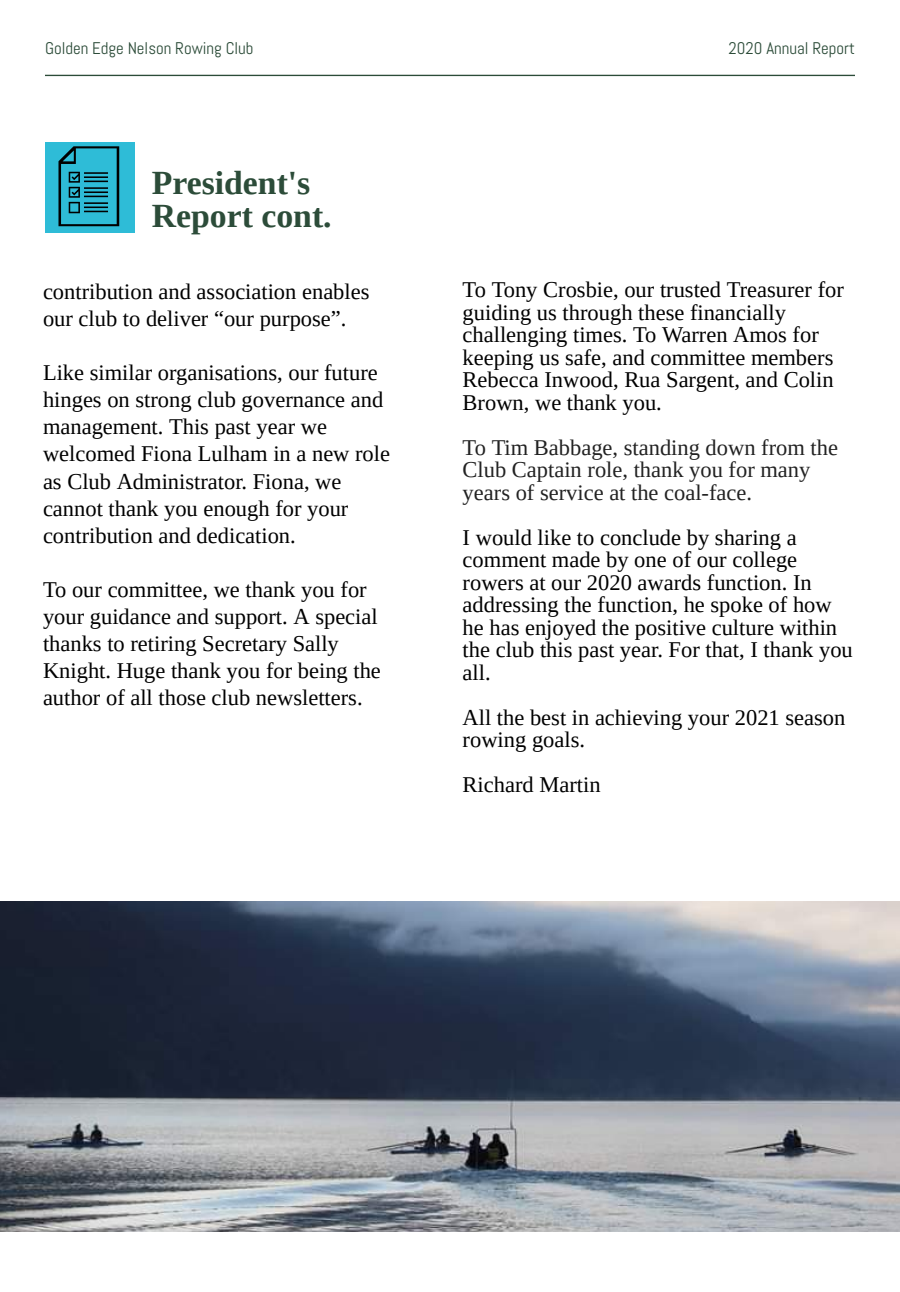
<style>
.page{position:relative;width:900px;height:1292px;background:#fff}
.page>*{position:absolute;margin:0;border:0;box-sizing:border-box;transform-origin:0 0}
.t1{font:700 33.75px/33.8px "Tinos";color:#2c4c39}
.t2{font:22.5px/22.5px "Tinos";color:#000}
.t3{font:22.5px/22.5px "Tinos";color:#222}
.t4{font:16.8px "Abel";color:#2c4c39}
</style>
<div class="page">
<hr style="left:45px;top:75px;width:810px;height:1px;background:#2c4c39">
<div style="left:45px;top:143px;width:90px;height:90px;background:#2ebcd7"></div>
<svg style="left:58px;top:146px;width:61px;height:80px"></svg>
<img style="left:0;top:901px;width:900px;height:330px">
<p class="t4" style="left:45px;top:38px;width:210px">Golden Edge Nelson Rowing Club</p>
<p class="t4" style="left:729px;top:38px;width:128px">2020 Annual Report</p>
<h1 class="t1" style="left:152px;top:165px;width:181px">President's<br>Report cont.</h1>
<p class="t2" style="left:43px;top:280px;width:328px">contribution and association enables</p>
<p class="t2" style="left:43px;top:307px;width:305px">our club to deliver “our purpose”.</p>
<p class="t2" style="left:43px;top:361px;width:336px">Like similar organisations, our future</p>
<p class="t2" style="left:43px;top:388px;width:342px">hinges on strong club governance and</p>
<p class="t2" style="left:43px;top:415px;width:285px">management. This past year we</p>
<p class="t2" style="left:43px;top:440px;width:349px;line-height:27px">welcomed Fiona Lulham in a new role as Club Administrator. Fiona, we</p>
<p class="t2" style="left:43px;top:494px;width:307px;line-height:27px">cannot thank you enough for your contribution and dedication.</p>
<p class="t2" style="left:43px;top:577px;width:325px">To our committee, we thank you for</p>
<p class="t2" style="left:43px;top:604px;width:336px">your guidance and support. A special</p>
<p class="t2" style="left:43px;top:629px;width:339px;line-height:27px">thanks to retiring Secretary Sally<br>Knight. Huge thank you for being the author of all those club newsletters.</p>
<p class="t2" style="left:463px;top:278px;width:383px">To Tony Crosbie, our trusted Treasurer for guiding us through these financially challenging times. To Warren Amos for keeping us safe, and committee members Rebecca Inwood, Rua Sargent, and Colin Brown, we thank you.</p>
<p class="t3" style="left:463px;top:436px;width:377px">To Tim Babbage, standing down from the<br>Club Captain role, thank you for many years of service at the coal-face.</p>
<p class="t2" style="left:463px;top:526px;width:392px">I would like to conclude by sharing a comment made by one of our college rowers at our 2020 awards function. In addressing the function, he spoke of how he has enjoyed the positive culture within the club this past year. For that, I thank you all.</p>
<p class="t2" style="left:463px;top:706px;width:384px">All the best in achieving your 2021 season rowing goals.</p>
<p class="t2" style="left:463px;top:773px;width:139px">Richard Martin</p>
</div>
